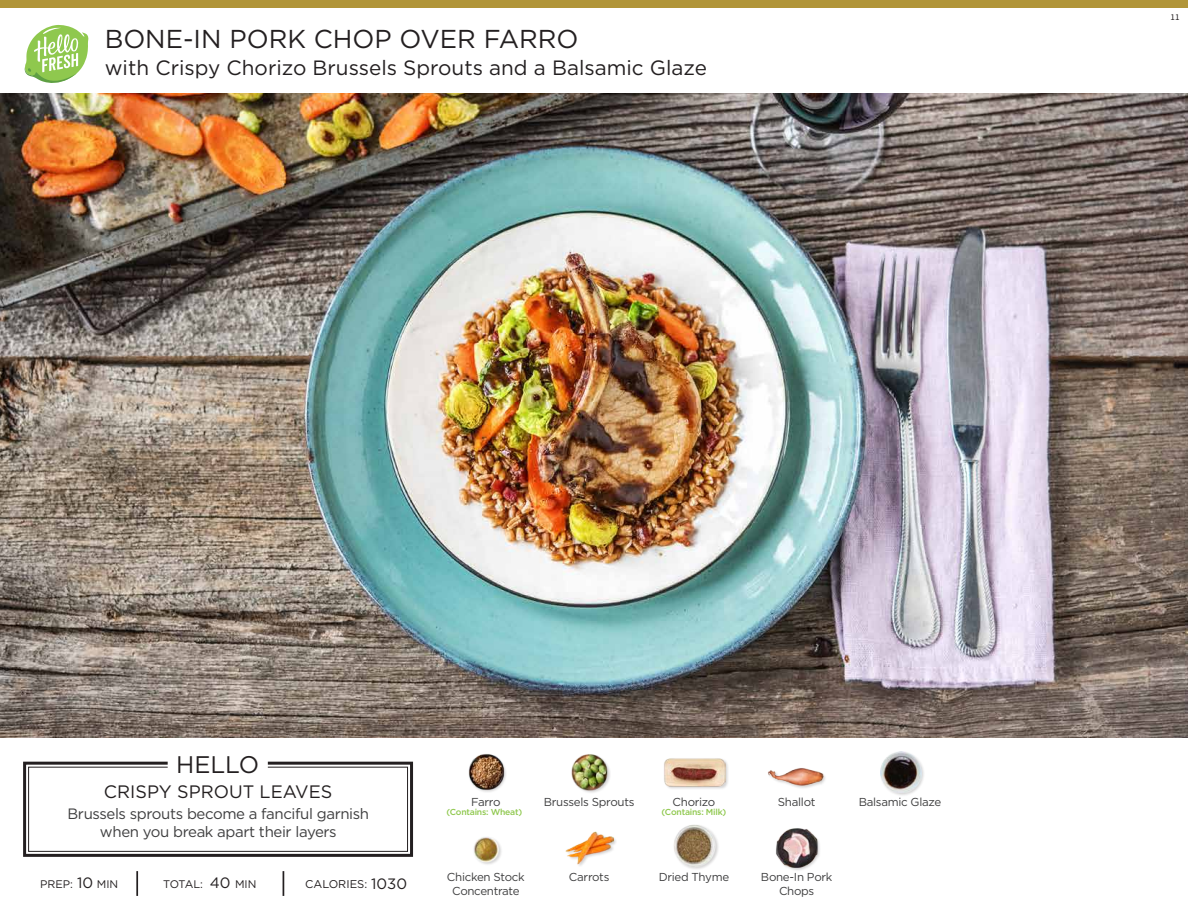
<style>
.page{position:relative;width:1188px;height:918px;background:#fff}
.page>*{position:absolute;margin:0;border:0;box-sizing:border-box;transform-origin:0 0}
.t1{font:25.8px "Gotham";color:#231f20}
.t2{font:24px "Gotham";color:#231f20}
.t3{font:20.7px "Gotham";color:#231f20}
.t4{font:18px "Gotham";color:#231f20}
.t5{font:15px/18px "Gotham";letter-spacing:-.025em;color:#3e3e3f;text-align:center}
.t6{font:15px "Gotham";color:#231f20}
.t7{font:11.55px/14.4px "Gotham";letter-spacing:-.025em;color:#3e3e3f;text-align:center}
.t8{font:11.25px "Gotham";color:#231f20}
.t9{font:10.95px "Gotham";color:#231f20}
.t10{font:9px "Source Sans Pro";color:#231f20}
.t11{font:500 8.7px "Gotham";letter-spacing:-.025em;color:#8fc84e}
</style>
<div class="page">
<img style="left:0;top:93px;width:1188px;height:644px">
<svg style="left:23px;top:761px;width:391px;height:96px"></svg>
<hr style="left:136px;top:871px;width:2px;height:25px;background:#231f20">
<svg style="left:283px;top:871px;width:1px;height:25px"></svg>
<img style="left:468px;top:754px;width:38px;height:38px">
<img style="left:473px;top:837px;width:29px;height:28px">
<div style="left:664px;top:758px;width:65px;height:32px;background:#231f20;opacity:.2"></div>
<img style="left:664px;top:758px;width:62px;height:32px">
<div style="left:673px;top:824px;width:47px;height:47px;background:#231f20;opacity:.2"></div>
<img style="left:673px;top:824px;width:47px;height:44px">
<div style="left:571px;top:754px;width:40px;height:40px;background:#231f20;opacity:.2"></div>
<img style="left:571px;top:754px;width:40px;height:38px">
<div style="left:566px;top:831px;width:51px;height:37px;background:#231f20;opacity:.2"></div>
<img style="left:566px;top:831px;width:48px;height:37px">
<img style="left:768px;top:768px;width:57px;height:20px">
<div style="left:776px;top:828px;width:46px;height:44px;background:#231f20;opacity:.2"></div>
<img style="left:776px;top:828px;width:45px;height:40px">
<div style="left:880px;top:751px;width:45px;height:45px;background:#231f20;opacity:.2"></div>
<img style="left:880px;top:751px;width:41px;height:41px">
<div style="left:0;top:0;width:1188px;height:8px;background:#b19539"></div>
<svg style="left:24px;top:25px;width:65px;height:58px"></svg>
<h1 class="t1" style="left:105px;top:22px;width:475px">BONE-IN PORK CHOP OVER FARRO</h1>
<h3 class="t3" style="left:105px;top:54px;width:604px">with Crispy Chorizo Brussels Sprouts and a Balsamic Glaze</h3>
<p class="t10" style="left:1171px;top:11px;width:11px">11</p>
<h2 class="t2" style="left:176px;top:749px;width:85px">HELLO</h2>
<h3 class="t4" style="left:104px;top:780px;width:230px">CRISPY SPROUT LEAVES</h3>
<p class="t5" style="left:68px;top:804px;width:303px">Brussels sprouts become a fanciful garnish when you break apart their layers</p>
<p class="t6" style="left:77px;top:874px;width:18px">10</p>
<p class="t6" style="left:210px;top:873px;width:22px">40</p>
<p class="t6" style="left:371px;top:874px;width:37px">1030</p>
<p class="t9" style="left:40px;top:877px;width:34px">PREP:</p>
<p class="t9" style="left:97px;top:877px;width:23px">MIN</p>
<p class="t9" style="left:163px;top:877px;width:41px">TOTAL:</p>
<p class="t9" style="left:235px;top:877px;width:23px">MIN</p>
<p class="t8" style="left:305px;top:877px;width:64px">CALORIES:</p>
<p class="t7" style="left:544px;top:795px;width:92px">Brussels Sprouts</p>
<p class="t7" style="left:673px;top:795px;width:44px">Chorizo</p>
<p class="t7" style="left:859px;top:795px;width:84px">Balsamic Glaze</p>
<p class="t7" style="left:778px;top:795px;width:39px">Shallot</p>
<p class="t7" style="left:471px;top:795px;width:31px">Farro</p>
<p class="t11" style="left:446px;top:807px;width:77px">(Contains: Wheat)</p>
<p class="t11" style="left:662px;top:807px;width:66px">(Contains: Milk)</p>
<p class="t7" style="left:447px;top:869px;width:79px">Chicken Stock<br>Concentrate</p>
<p class="t7" style="left:569px;top:869px;width:42px">Carrots</p>
<p class="t7" style="left:659px;top:869px;width:72px">Dried Thyme</p>
<p class="t7" style="left:761px;top:869px;width:73px">Bone-In Pork<br>Chops</p>
</div>
